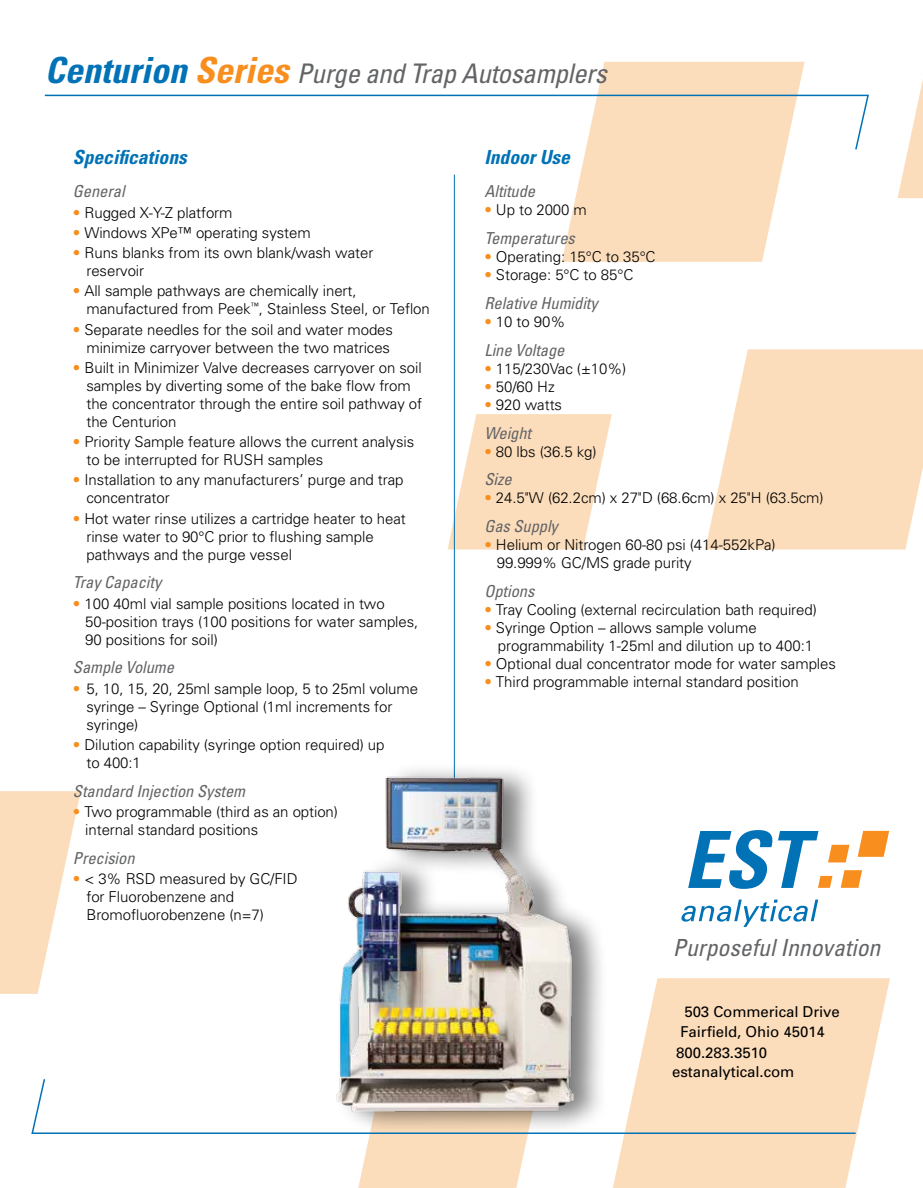
<style>
.page{position:relative;width:923px;height:1188px;background:#fff}
.page>*{position:absolute;margin:0;border:0;box-sizing:border-box;transform-origin:0 0}
.t1{font:italic condensed 27px "Univers";letter-spacing:-.015em;color:#636466}
.t2{font:italic condensed 23.55px "Univers";color:#636466}
.t3{font:italic 700 condensed 19.5px "Univers";color:#0072b5}
.t4{font:italic condensed 16.5px "Univers";letter-spacing:-.005em;color:#636466}
.t5{font:300 15px/18px "Univers";letter-spacing:-.005em;color:#000}
.t6{font:15px/19.5px "Univers";letter-spacing:-.005em;color:#000}
.s1{font-weight:700;font-size:36px;color:#0072b5}
.s2{font-weight:700;font-size:36px;color:#f78e1e}
.s3{color:#f78e1e}
</style>
<div class="page">
<svg style="left:0;top:791px;width:81px;height:203px"></svg>
<svg style="left:897px;top:84px;width:25px;height:114px"></svg>
<svg style="left:447px;top:414px;width:165px;height:136px"></svg>
<svg style="left:705px;top:349px;width:217px;height:201px;background:#fce0c3"></svg>
<svg style="left:562px;top:62px;width:242px;height:200px;fill:#fcddbb"></svg>
<svg style="left:613px;top:978px;width:277px;height:210px;fill:#fcddbb"></svg>
<svg style="left:358px;top:1135px;width:170px;height:53px;background:#fcdfbf"></svg>
<svg style="left:44px;top:94px;width:825px;height:57px"></svg>
<svg style="left:31px;top:1077px;width:826px;height:58px"></svg>
<hr style="left:454px;top:175px;width:1px;height:617px;background:#0072b5">
<svg style="left:681px;top:900px;width:137px;height:27px"></svg>
<svg style="left:688px;top:830px;width:201px;height:59px"></svg>
<div style="left:336px;top:762px;width:273px;height:373px;background:#000;opacity:.5"></div>
<img style="left:315px;top:766px;width:276px;height:368px">
<h1 class="t1" style="left:45px;top:56px;width:563px"><span class="s1">Centurion</span> <span class="s2">Series</span> Purge and Trap Autosamplers</h1>
<h3 class="t3" style="left:73px;top:145px;width:115px">Specifications</h3>
<p class="t4" style="left:73px;top:181px;width:53px">General</p>
<p class="t5" style="left:73px;top:203px;width:161px"><span class="s3">•</span> Rugged X-Y-Z platform</p>
<p class="t5" style="left:73px;top:223px;width:239px"><span class="s3">•</span> Windows XPe™ operating system</p>
<p class="t5" style="left:86px;top:243px;width:288px;text-indent:-14px"><span class="s3">•</span> Runs blanks from its own blank/wash water reservoir</p>
<p class="t5" style="left:86px;top:282px;width:345px;text-indent:-14px"><span class="s3">•</span> All sample pathways are chemically inert, manufactured from Peek<sup>™</sup>, Stainless Steel, or Teflon</p>
<p class="t5" style="left:73px;top:320px;width:321px;text-align:right"><span class="s3">•</span> Separate needles for the soil and water modes minimize carryover between the two matrices</p>
<p class="t5" style="left:86px;top:358px;width:337px;text-indent:-14px"><span class="s3">•</span> Built in Minimizer Valve decreases carryover on soil samples by diverting some of the bake flow from the concentrator through the entire soil pathway of the Centurion</p>
<p class="t5" style="left:86px;top:432px;width:329px;text-indent:-14px"><span class="s3">•</span> Priority Sample feature allows the current analysis to be interrupted for RUSH samples</p>
<p class="t5" style="left:86px;top:471px;width:318px;text-indent:-14px"><span class="s3">•</span> Installation to any manufacturers’ purge and trap concentrator</p>
<p class="t5" style="left:86px;top:509px;width:321px;text-indent:-14px"><span class="s3">•</span> Hot water rinse utilizes a cartridge heater to heat rinse water to 90°C prior to flushing sample pathways and the purge vessel</p>
<p class="t4" style="left:73px;top:572px;width:90px">Tray Capacity</p>
<p class="t5" style="left:85px;top:594px;width:335px;text-indent:-12px"><span class="s3">•</span> 100 40ml vial sample positions located in two<br>50-position trays (100 positions for water samples,<br>90 positions for soil)</p>
<p class="t4" style="left:73px;top:657px;width:103px">Sample Volume</p>
<p class="t5" style="left:86px;top:679px;width:333px;text-indent:-14px"><span class="s3">•</span> 5, 10, 15, 20, 25ml sample loop, 5 to 25ml volume syringe – Syringe Optional (1ml increments for syringe)</p>
<p class="t5" style="left:86px;top:735px;width:299px;text-indent:-14px"><span class="s3">•</span> Dilution capability (syringe option required) up to 400:1</p>
<p class="t4" style="left:73px;top:780px;width:174px">Standard Injection System</p>
<p class="t5" style="left:85px;top:802px;width:254px;text-indent:-12px"><span class="s3">•</span> Two programmable (third as an option) internal standard positions</p>
<p class="t4" style="left:73px;top:847px;width:63px">Precision</p>
<p class="t5" style="left:86px;top:869px;width:213px;text-indent:-14px"><span class="s3">•</span> &lt; 3% RSD measured by GC/FID for Fluorobenzene and<br>Bromofluorobenzene (n=7)</p>
<h3 class="t3" style="left:484px;top:145px;width:87px">Indoor Use</h3>
<p class="t4" style="left:484px;top:181px;width:52px">Altitude</p>
<p class="t5" style="left:484px;top:201px;width:104px"><span class="s3">•</span> Up to 2000 m</p>
<p class="t4" style="left:484px;top:228px;width:92px">Temperatures</p>
<p class="t5" style="left:484px;top:247px;width:173px"><span class="s3">•</span> Operating: 15°C to 35°C</p>
<p class="t5" style="left:484px;top:265px;width:150px"><span class="s3">•</span> Storage: 5°C to 85°C</p>
<p class="t4" style="left:484px;top:293px;width:115px">Relative Humidity</p>
<p class="t5" style="left:484px;top:312px;width:82px"><span class="s3">•</span> 10 to 90%</p>
<p class="t4" style="left:484px;top:339px;width:82px">Line Voltage</p>
<p class="t5" style="left:484px;top:359px;width:143px"><span class="s3">•</span> 115/230Vac (±10%)</p>
<p class="t5" style="left:484px;top:377px;width:72px"><span class="s3">•</span> 50/60 Hz</p>
<p class="t5" style="left:484px;top:395px;width:79px"><span class="s3">•</span> 920 watts</p>
<p class="t4" style="left:484px;top:422px;width:48px">Weight</p>
<p class="t5" style="left:484px;top:442px;width:114px"><span class="s3">•</span> 80 lbs (36.5 kg)</p>
<p class="t4" style="left:484px;top:469px;width:29px">Size</p>
<p class="t5" style="left:484px;top:489px;width:341px"><span class="s3">•</span> 24.5"W (62.2cm) x 27"D (68.6cm) x 25"H (63.5cm)</p>
<p class="t4" style="left:484px;top:516px;width:75px">Gas Supply</p>
<p class="t5" style="left:496px;top:535px;width:280px;text-indent:-12px"><span class="s3">•</span> Helium or Nitrogen 60-80 psi (414-552kPa)<br>99.999% GC/MS grade purity</p>
<p class="t4" style="left:484px;top:581px;width:51px">Options</p>
<p class="t5" style="left:484px;top:600px;width:334px"><span class="s3">•</span> Tray Cooling (external recirculation bath required)</p>
<p class="t5" style="left:498px;top:618px;width:317px;text-indent:-14px"><span class="s3">•</span> Syringe Option – allows sample volume programmability 1-25ml and dilution up to 400:1</p>
<p class="t5" style="left:484px;top:654px;width:353px"><span class="s3">•</span> Optional dual concentrator mode for water samples</p>
<p class="t5" style="left:484px;top:672px;width:316px"><span class="s3">•</span> Third programmable internal standard position</p>
<h2 class="t2" style="left:673px;top:933px;width:209px">Purposeful Innovation</h2>
<p class="t6" style="left:680px;top:1002px;width:161px">503 Commerical Drive<br>Fairfield, Ohio 45014</p>
<p class="t6" style="left:672px;top:1042px;width:124px">800.283.3510 estanalytical.com</p>
</div>
